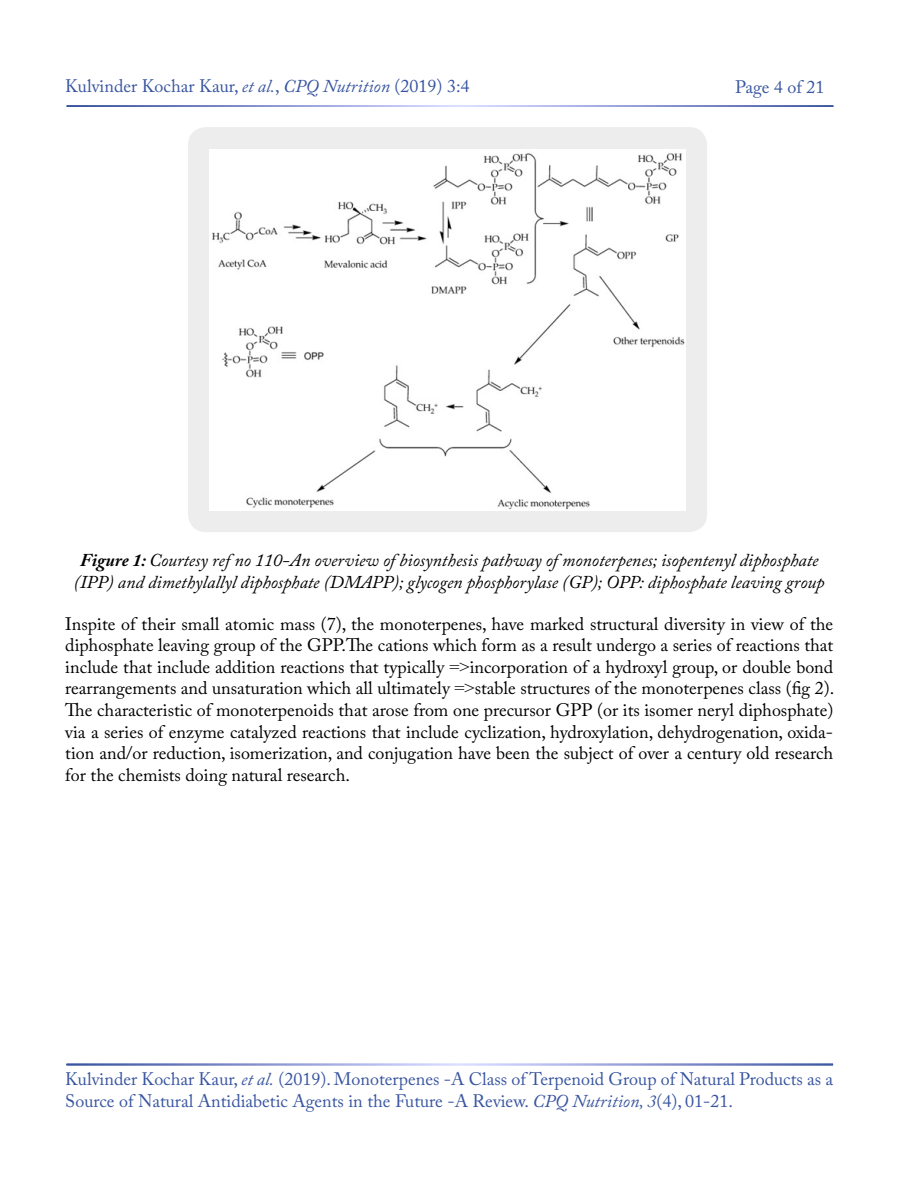
<style>
.page{position:relative;width:900px;height:1200px;background:#fff}
.page>*{position:absolute;margin:0;border:0;box-sizing:border-box;transform-origin:0 0}
.t1{font:18px/21.6px "Adobe Caslon Pro";color:#000;text-align:justify}
.t2{font:18px/21.6px "Adobe Caslon Pro";color:#3955a0}
.t3{font:italic 18px/21.6px "Adobe Caslon Pro";color:#000;text-align:center}
.s1{font-style:italic}
.s2{font-weight:700}
.s3{font-family:"Times New Roman"}
</style>
<div class="page">
<div style="left:188px;top:127px;width:519px;height:405px;background:#ededed;border-radius:18px"></div>
<div style="left:210px;top:149px;width:475px;height:361px;background:#fff"></div>
<p class="t2" style="left:65px;top:75px;width:406px">Kulvinder Kochar Kaur, <span class="s1">et al.</span>, <span class="s1">CPQ Nutrition</span> (2019) 3:4</p>
<p class="t2" style="left:735px;top:76px;width:91px">Page 4 of 21</p>
<p class="t3" style="left:74px;top:549px;width:752px"><span class="s2">Figure 1:</span> Courtesy ref no 110-An overview of biosynthesis pathway of monoterpenes; isopentenyl diphosphate (IPP) and dimethylallyl diphosphate (DMAPP); glycogen phosphorylase (GP); OPP: diphosphate leaving group</p>
<p class="t1" style="left:65px;top:613px;width:771px">Inspite of their small atomic mass (7), the monoterpenes, have marked structural diversity in view of the diphosphate leaving group of the GPP.The cations which form as a result undergo a series of reactions that include that include addition reactions that typically <span class="s3">=&gt;</span>incorporation of a hydroxyl group, or double bond rearrangements and unsaturation which all ultimately <span class="s3">=&gt;</span>stable structures of the monoterpenes class (fig 2).<br>The characteristic of monoterpenoids that arose from one precursor GPP (or its isomer neryl diphosphate) via a series of enzyme catalyzed reactions that include cyclization, hydroxylation, dehydrogenation, oxida&shy;tion and/or reduction, isomerization, and conjugation have been the subject of over a century old research for the chemists doing natural research.</p>
<p class="t2" style="left:65px;top:1068px;width:769px">Kulvinder Kochar Kaur, <span class="s1">et al.</span> (2019). Monoterpenes -A Class of Terpenoid Group of Natural Products as a<br>Source of Natural Antidiabetic Agents in the Future -A Review. <span class="s1">CPQ Nutrition, 3</span>(4), 01-21.</p>
</div>
